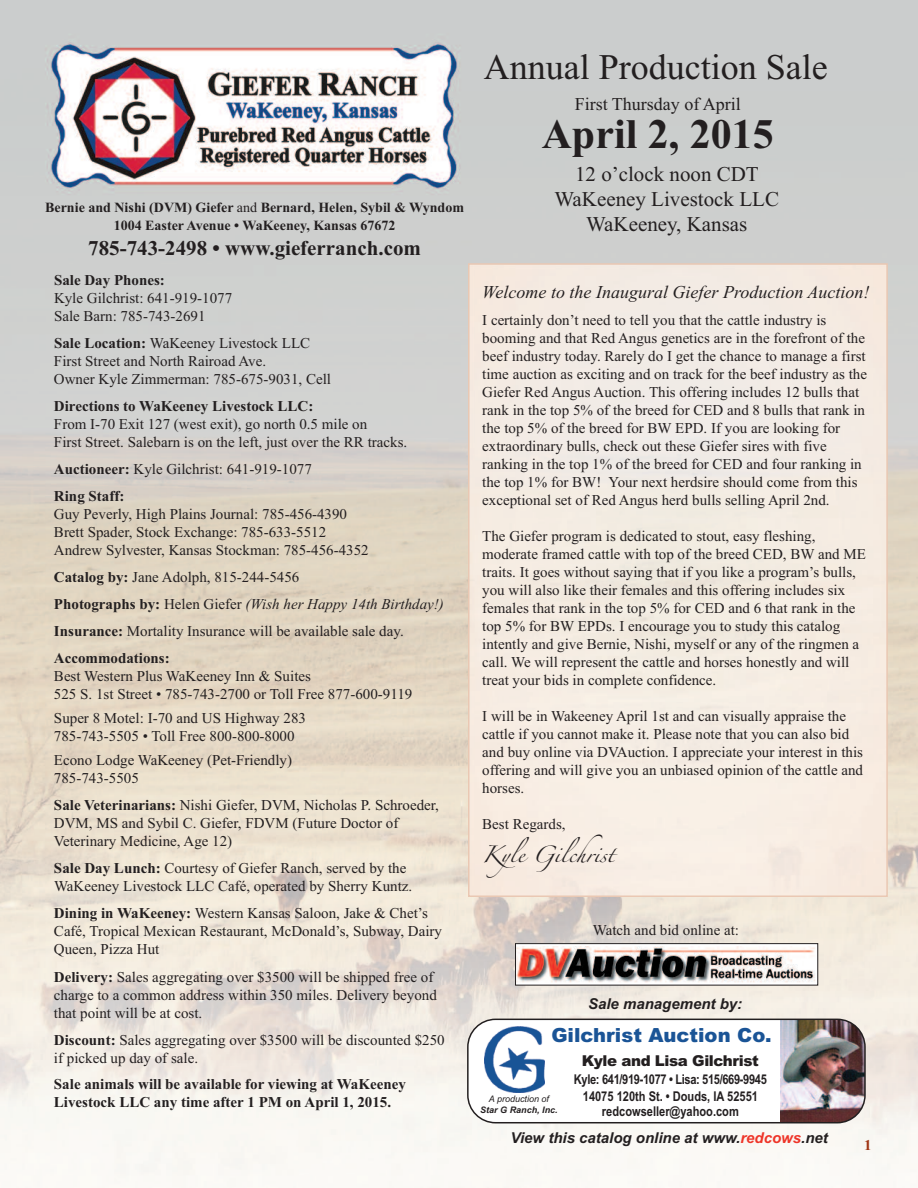
<style>
.page{position:relative;width:918px;height:1188px;background:#fff}
.page>*{position:absolute;margin:0;border:0;box-sizing:border-box;transform-origin:0 0}
.t1{font:700 42px "Times New Roman";color:#231f20}
.t2{font:36px "Times New Roman";color:#231f20}
.t3{font:21px/25.2px "Times New Roman";color:#231f20;text-align:center}
.t4{font:700 21px "Times New Roman";color:#231f20}
.t5{font:900 19.5px "Arial";color:#1a5496}
.t6{font:italic 18px "Times New Roman";color:#231f20}
.t7{font:18px "Times New Roman";color:#231f20}
.t8{font:15px/18px "Times New Roman";color:#231f20}
.t9{font:700 15px/18px "Times New Roman";color:#231f20}
.t10{font:15px "Arial Bold Italic MT OTF";color:#231f20}
.t11{font:900 15px "Arial";letter-spacing:-.025em;color:#231f20}
.t12{font:15px "Zapfino";color:#231f20}
.t13{font:700 15px "Times New Roman";color:#9f3413}
.t14{font:700 14.1px/18px "Times New Roman";color:#231f20;text-align:center}
.t15{font:700 13.5px/16.5px "Arial Narrow";letter-spacing:-.025em;color:#231f20;text-align:center}
.t16{font:700 13.5px "Arial Narrow";color:#231f20}
.t17{font:9px "Arial Bold Italic MT OTF";color:#231f20}
.t18{font:italic 9px "Arial";color:#231f20}
.s1{font-weight:400}
.s2{font-weight:700}
.s3{font-style:italic}
.s4{color:#ee3529}
</style>
<div class="page">
<img style="left:0;top:0;width:918px;height:1188px">
<div style="left:516px;top:944px;width:302px;height:41px;background:#fff"></div>
<img style="left:517px;top:946px;width:298px;height:36px">
<div style="left:515px;top:943px;width:303px;height:43px;border:1px solid #231f20"></div>
<svg style="left:467px;top:1019px;width:399px;height:104px"></svg>
<img style="left:484px;top:1026px;width:61px;height:66px">
<div style="left:471px;top:266px;width:414px;height:628px;background:#f4ebe3"></div>
<div style="left:468px;top:263px;width:420px;height:634px;border:2px solid #eac8b3"></div>
<p class="t14" style="left:45px;top:198px;width:420px">Bernie and Nishi (DVM) Giefer <span class="s1">and</span> Bernard, Helen, Sybil &amp; Wyndom<br>1004 Easter Avenue • WaKeeney, Kansas 67672</p>
<h3 class="t4" style="left:88px;top:236px;width:334px">785-743-2498 • www.gieferranch.com</h3>
<p class="t9" style="left:54px;top:271px;width:112px">Sale Day Phones:</p>
<p class="t8" style="left:54px;top:289px;width:180px">Kyle Gilchrist: 641-919-1077<br>Sale Barn: 785-743-2691</p>
<p class="t8" style="left:54px;top:334px;width:279px"><span class="s2">Sale Location:</span> WaKeeney Livestock LLC<br>First Street and North Rairoad Ave.<br>Owner Kyle Zimmerman: 785-675-9031, Cell</p>
<p class="t9" style="left:54px;top:397px;width:261px">Directions to WaKeeney Livestock LLC:</p>
<p class="t8" style="left:54px;top:415px;width:355px">From I-70 Exit 127 (west exit), go north 0.5 mile on<br>First Street. Salebarn is on the left, just over the RR tracks.</p>
<p class="t8" style="left:54px;top:455px;width:259px;line-height:27px"><span class="s2">Auctioneer:</span> Kyle Gilchrist: 641-919-1077<br><span class="s2">Ring Staff:</span></p>
<p class="t8" style="left:54px;top:505px;width:316px">Guy Peverly, High Plains Journal: 785-456-4390<br>Brett Spader, Stock Exchange: 785-633-5512<br>Andrew Sylvester, Kansas Stockman: 785-456-4352</p>
<p class="t8" style="left:54px;top:563px;width:391px;line-height:27.2px"><span class="s2">Catalog by:</span> Jane Adolph, 815-244-5456<br><span class="s2">Photographs by:</span> Helen Giefer <span class="s3">(Wish her Happy 14th Birthday!)<br></span><span class="s2">Insurance:</span> Mortality Insurance will be available sale day.<br><span class="s2">Accommodations:</span></p>
<p class="t8" style="left:54px;top:667px;width:360px">Best Western Plus WaKeeney Inn &amp; Suites<br>525 S. 1st Street • 785-743-2700 or Toll Free 877-600-9119</p>
<p class="t8" style="left:54px;top:709px;width:254px">Super 8 Motel: I-70 and US Highway 283<br>785-743-5505 • Toll Free 800-800-8000</p>
<p class="t8" style="left:54px;top:751px;width:240px">Econo Lodge WaKeeney (Pet-Friendly)<br>785-743-5505</p>
<p class="t8" style="left:54px;top:796px;width:386px"><span class="s2">Sale Veterinarians:</span> Nishi Giefer, DVM, Nicholas P. Schroeder,<br>DVM, MS and Sybil C. Giefer, FDVM (Future Doctor of<br>Veterinary Medicine, Age 12)</p>
<p class="t8" style="left:54px;top:859px;width:360px"><span class="s2">Sale Day Lunch:</span> Courtesy of Giefer Ranch, served by the<br>WaKeeney Livestock LLC Café, operated by Sherry Kuntz.</p>
<p class="t8" style="left:54px;top:904px;width:390px"><span class="s2">Dining in WaKeeney:</span> Western Kansas Saloon, Jake &amp; Chet’s<br>Café, Tropical Mexican Restaurant, McDonald’s, Subway, Dairy<br>Queen, Pizza Hut</p>
<p class="t8" style="left:54px;top:967px;width:384px"><span class="s2">Delivery:</span> Sales aggregating over $3500 will be shipped free of charge to a common address within 350 miles. Delivery beyond that point will be at cost.</p>
<p class="t8" style="left:54px;top:1030px;width:392px"><span class="s2">Discount:</span> Sales aggregating over $3500 will be discounted $250 if picked up day of sale.</p>
<p class="t9" style="left:54px;top:1075px;width:353px">Sale animals will be available for viewing at WaKeeney<br>Livestock LLC any time after 1 PM on April 1, 2015.</p>
<h2 class="t2" style="left:484px;top:45px;width:345px">Annual Production Sale</h2>
<p class="t7" style="left:575px;top:94px;width:168px">First Thursday of April</p>
<h1 class="t1" style="left:542px;top:109px;width:234px">April 2, 2015</h1>
<h3 class="t3" style="left:554px;top:161px;width:226px">12 o’clock noon CDT<br>WaKeeney Livestock LLC<br>WaKeeney, Kansas</h3>
<p class="t6" style="left:482px;top:282px;width:389px">Welcome to the Inaugural Giefer Production Auction!</p>
<p class="t8" style="left:482px;top:311px;width:386px">I certainly don’t need to tell you that the cattle industry is booming and that Red Angus genetics are in the forefront of the beef industry today. Rarely do I get the chance to manage a first time auction as exciting and on track for the beef industry as the Giefer Red Angus Auction. This offering includes 12 bulls that rank in the top 5% of the breed for CED and 8 bulls that rank in the top 5% of the breed for BW EPD. If you are looking for extraordinary bulls, check out these Giefer sires with five ranking in the top 1% of the breed for CED and four ranking in the top 1% for BW! Your next herdsire should come from this exceptional set of Red Angus herd bulls selling April 2nd.</p>
<p class="t8" style="left:482px;top:527px;width:385px">The Giefer program is dedicated to stout, easy fleshing, moderate framed cattle with top of the breed CED, BW and ME traits. It goes without saying that if you like a program’s bulls, you will also like their females and this offering includes six females that rank in the top 5% for CED and 6 that rank in the top 5% for BW EPDs. I encourage you to study this catalog intently and give Bernie, Nishi, myself or any of the ringmen a call. We will represent the cattle and horses honestly and will treat your bids in complete confidence.</p>
<p class="t8" style="left:482px;top:707px;width:382px">I will be in Wakeeney April 1st and can visually appraise the cattle if you cannot make it. Please note that you can also bid and buy online via DVAuction. I appreciate your interest in this offering and will give you an unbiased opinion of the cattle and horses.</p>
<p class="t8" style="left:482px;top:815px;width:85px">Best Regards,</p>
<p class="t12" style="left:482px;top:848px;width:134px">Kyle Gilchrist</p>
<p class="t8" style="left:593px;top:921px;width:148px">Watch and bid online at:</p>
<p class="t10" style="left:588px;top:995px;width:156px">Sale management by:</p>
<h3 class="t5" style="left:551px;top:1024px;width:222px">Gilchrist Auction Co.</h3>
<p class="t11" style="left:582px;top:1052px;width:179px">Kyle and Lisa Gilchrist</p>
<p class="t15" style="left:574px;top:1071px;width:194px">Kyle: 641/919-1077 • Lisa: 515/669-9945<br>14075 120th St. • Douds, IA 52551</p>
<p class="t16" style="left:602px;top:1103px;width:138px">redcowseller@yahoo.com</p>
<p class="t18" style="left:489px;top:1094px;width:62px">A production of</p>
<p class="t17" style="left:480px;top:1105px;width:79px">Star G Ranch, Inc.</p>
<p class="t10" style="left:511px;top:1129px;width:319px">View this catalog online at www.<span class="s4">redcows</span>.net</p>
<p class="t13" style="left:864px;top:1136px;width:9px">1</p>
</div>
